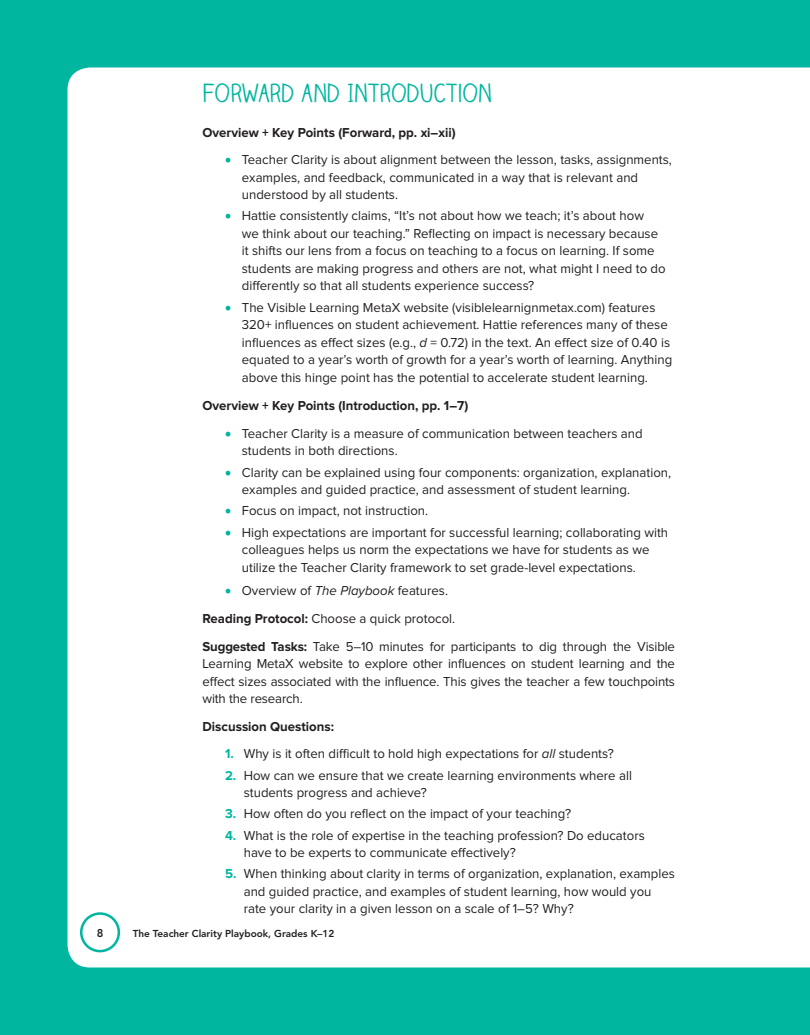
<style>
.page{position:relative;width:810px;height:1035px;background:#00b69f}
.page>*{position:absolute;margin:0;border:0;box-sizing:border-box;transform-origin:0 0}
.t1{font:25px "Claire Hand";letter-spacing:.01em;color:#00b69f}
.t2{font:13.5px/17.5px "Proxima Nova";color:#231f20}
.t3{font:700 13.5px "Proxima Nova";color:#231f20}
.t4{font:800 11.25px "Avenir LT Std";color:#231f20}
.t5{font:800 10px "Avenir LT Std";color:#231f20}
.s1{color:#00b69f}
.s2{font-style:italic}
.s3{font-weight:700}
.s4{font-weight:700;color:#00b69f}
</style>
<div class="page">
<div style="left:68px;top:68px;width:742px;height:900px;background:#fff"></div>
<div style="left:80px;top:912px;width:40px;height:40px;border:2px solid #00b69f;border-radius:50%"></div>
<h1 class="t1" style="left:202px;top:77px;width:291px">FORWARD AND INTRODUCTION</h1>
<p class="t3" style="left:202px;top:124px;width:255px">Overview + Key Points (Forward, pp. xi–xii)</p>
<p class="t2" style="left:242px;top:151px;width:432px;text-indent:-17px"><span class="s1">•</span> Teacher Clarity is about alignment between the lesson, tasks, assignments, examples, and feedback, communicated in a way that is relevant and understood by all students.</p>
<p class="t2" style="left:242px;top:208px;width:425px;text-indent:-17px"><span class="s1">•</span> Hattie consistently claims, “It’s not about how we teach; it’s about how<br>we think about our teaching.” Reflecting on impact is necessary because it shifts our lens from a focus on teaching to a focus on learning. If some students are making progress and others are not, what might I need to do differently so that all students experience success?</p>
<p class="t2" style="left:242px;top:299px;width:432px;text-indent:-17px"><span class="s1">•</span> The Visible Learning MetaX website (visiblelearnignmetax.com) features 320+ influences on student achievement. Hattie references many of these influences as effect sizes (e.g., <span class="s2">d</span> = 0.72) in the text. An effect size of 0.40 is equated to a year’s worth of growth for a year’s worth of learning. Anything above this hinge point has the potential to accelerate student learning.</p>
<p class="t3" style="left:202px;top:398px;width:267px">Overview + Key Points (Introduction, pp. 1–7)</p>
<p class="t2" style="left:242px;top:425px;width:402px;text-indent:-17px"><span class="s1">•</span> Teacher Clarity is a measure of communication between teachers and students in both directions.</p>
<p class="t2" style="left:242px;top:464px;width:431px;text-indent:-17px"><span class="s1">•</span> Clarity can be explained using four components: organization, explanation, examples and guided practice, and assessment of student learning.</p>
<p class="t2" style="left:225px;top:503px;width:205px"><span class="s1">•</span> Focus on impact, not instruction.</p>
<p class="t2" style="left:242px;top:524px;width:428px;text-indent:-17px"><span class="s1">•</span> High expectations are important for successful learning; collaborating with colleagues helps us norm the expectations we have for students as we utilize the Teacher Clarity framework to set grade-level expectations.</p>
<p class="t2" style="left:202px;top:576px;width:254px;line-height:28.8px;text-indent:23px"><span class="s1">•</span> Overview of <span class="s2">The Playbook</span> features.<br><span class="s3">Reading Protocol:</span> Choose a quick protocol.</p>
<p class="t2" style="left:202px;top:638px;width:474px;text-align:justify"><span class="s3">Suggested Tasks:</span> Take 5–10 minutes for participants to dig through the Visible Learning MetaX website to explore other influences on student learning and the effect sizes associated with the influence. This gives the teacher a few touchpoints with the research.</p>
<p class="t3" style="left:202px;top:719px;width:133px">Discussion Questions:</p>
<p class="t2" style="left:225px;top:746px;width:390px"><span class="s4">1.</span> Why is it often difficult to hold high expectations for <span class="s2">all</span> students?</p>
<p class="t2" style="left:244px;top:767px;width:390px;text-indent:-19px"><span class="s4">2.</span> How can we ensure that we create learning environments where all students progress and achieve?</p>
<p class="t2" style="left:225px;top:806px;width:348px"><span class="s4">3.</span> How often do you reflect on the impact of your teaching?</p>
<p class="t2" style="left:244px;top:827px;width:403px;text-indent:-19px"><span class="s4">4.</span> What is the role of expertise in the teaching profession? Do educators have to be experts to communicate effectively?</p>
<p class="t2" style="left:244px;top:866px;width:433px;text-indent:-19px"><span class="s4">5.</span> When thinking about clarity in terms of organization, explanation, examples and guided practice, and examples of student learning, how would you rate your clarity in a given lesson on a scale of 1–5? Why?</p>
<p class="t4" style="left:97px;top:926px;width:8px">8</p>
<p class="t5" style="left:133px;top:927px;width:203px">The Teacher Clarity Playbook, Grades K–12</p>
</div>
